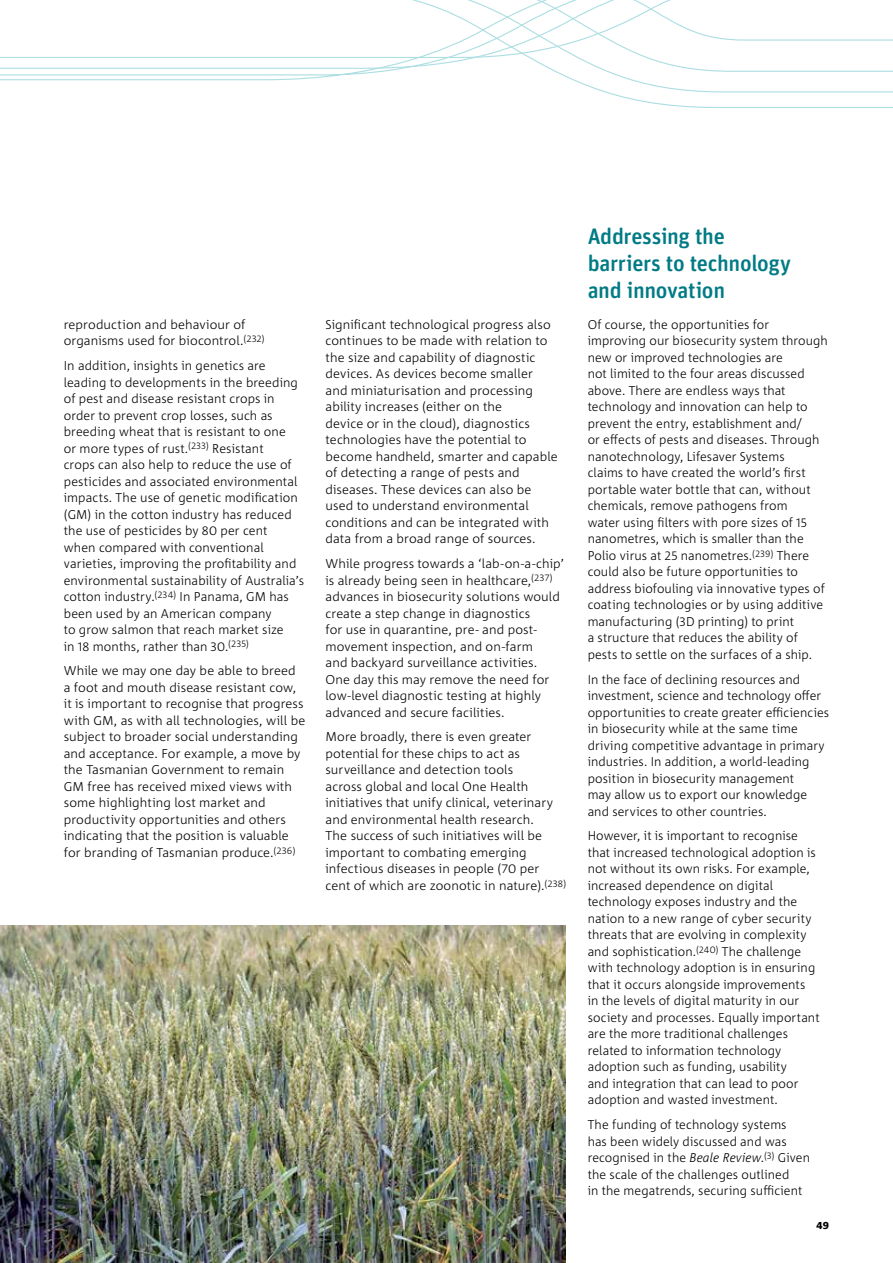
<style>
.page{position:relative;width:893px;height:1263px;background:#fff}
.page>*{position:absolute;margin:0;border:0;box-sizing:border-box;transform-origin:0 0}
._3{font:500 22.5px/27px "Unit Rounded OT";letter-spacing:-.015em;color:#007b85}
.Body_Copy{font:300 12.75px/16.5px "Corpid C1";letter-spacing:.01em;color:#000}
.t1{font:800 10.5px "Corpid C1";color:#000}
.s1{font-style:italic}
</style>
<div class="page">
<svg style="left:575px;top:81px;width:318px;height:27px"></svg>
<svg style="left:0;top:0;width:893px;height:81px"></svg>
<img style="left:0;top:925px;width:565px;height:338px">
<p class="Body_Copy" style="left:64px;top:316px;width:203px">reproduction and behaviour of organisms used for biocontrol.<sup>(232)</sup></p>
<p class="Body_Copy" style="left:64px;top:357px;width:242px">In addition, insights in genetics are leading to developments in the breeding of pest and disease resistant crops in order to prevent crop losses, such as breeding wheat that is resistant to one<br>or more types of rust.<sup>(233)</sup> Resistant<br>crops can also help to reduce the use of pesticides and associated environmental impacts. The use of genetic modification (GM) in the cotton industry has reduced the use of pesticides by 80 per cent<br>when compared with conventional varieties, improving the profitability and environmental sustainability of Australia’s cotton industry.<sup>(234)</sup> In Panama, GM has been used by an American company<br>to grow salmon that reach market size<br>in 18 months, rather than 30.<sup>(235)</sup></p>
<p class="Body_Copy" style="left:64px;top:662px;width:243px">While we may one day be able to breed a foot and mouth disease resistant cow, it is important to recognise that progress with GM, as with all technologies, will be subject to broader social understanding and acceptance. For example, a move by the Tasmanian Government to remain GM free has received mixed views with some highlighting lost market and productivity opportunities and others indicating that the position is valuable for branding of Tasmanian produce.<sup>(236)</sup></p>
<p class="Body_Copy" style="left:325px;top:316px;width:234px">Significant technological progress also continues to be made with relation to the size and capability of diagnostic devices. As devices become smaller and miniaturisation and processing ability increases (either on the<br>device or in the cloud), diagnostics technologies have the potential to become handheld, smarter and capable of detecting a range of pests and diseases. These devices can also be used to understand environmental conditions and can be integrated with data from a broad range of sources.</p>
<p class="Body_Copy" style="left:325px;top:555px;width:240px">While progress towards a ‘lab-on-a-chip’ is already being seen in healthcare,<sup>(237) </sup>advances in biosecurity solutions would create a step change in diagnostics<br>for use in quarantine, pre- and post&shy;movement inspection, and on-farm<br>and backyard surveillance activities.<br>One day this may remove the need for low-level diagnostic testing at highly advanced and secure facilities.</p>
<p class="Body_Copy" style="left:325px;top:728px;width:242px">More broadly, there is even greater potential for these chips to act as surveillance and detection tools<br>across global and local One Health initiatives that unify clinical, veterinary and environmental health research.<br>The success of such initiatives will be important to combating emerging infectious diseases in people (70 per cent of which are zoonotic in nature).<sup>(238)</sup></p>
<p class="_3" style="left:588px;top:222px;width:205px">Addressing the barriers to technology and innovation</p>
<p class="Body_Copy" style="left:588px;top:316px;width:242px">Of course, the opportunities for improving our biosecurity system through new or improved technologies are<br>not limited to the four areas discussed above. There are endless ways that technology and innovation can help to prevent the entry, establishment and/<br>or effects of pests and diseases. Through nanotechnology, Lifesaver Systems<br>claims to have created the world’s first portable water bottle that can, without chemicals, remove pathogens from<br>water using filters with pore sizes of 15 nanometres, which is smaller than the Polio virus at 25 nanometres.<sup>(239)</sup> There could also be future opportunities to address biofouling via innovative types of coating technologies or by using additive manufacturing (3D printing) to print<br>a structure that reduces the ability of pests to settle on the surfaces of a ship.</p>
<p class="Body_Copy" style="left:588px;top:670px;width:243px">In the face of declining resources and investment, science and technology offer opportunities to create greater efficiencies in biosecurity while at the same time driving competitive advantage in primary industries. In addition, a world-leading position in biosecurity management<br>may allow us to export our knowledge and services to other countries.</p>
<p class="Body_Copy" style="left:588px;top:827px;width:233px">However, it is important to recognise that increased technological adoption is not without its own risks. For example, increased dependence on digital technology exposes industry and the nation to a new range of cyber security threats that are evolving in complexity and sophistication.<sup>(240)</sup> The challenge with technology adoption is in ensuring that it occurs alongside improvements<br>in the levels of digital maturity in our society and processes. Equally important are the more traditional challenges related to information technology adoption such as funding, usability<br>and integration that can lead to poor adoption and wasted investment.</p>
<p class="Body_Copy" style="left:588px;top:1116px;width:224px">The funding of technology systems<br>has been widely discussed and was recognised in the <span class="s1">Beale Review</span>.<sup>(3)</sup> Given the scale of the challenges outlined<br>in the megatrends, securing sufficient</p>
<p class="t1" style="left:817px;top:1218px;width:14px">49</p>
</div>
